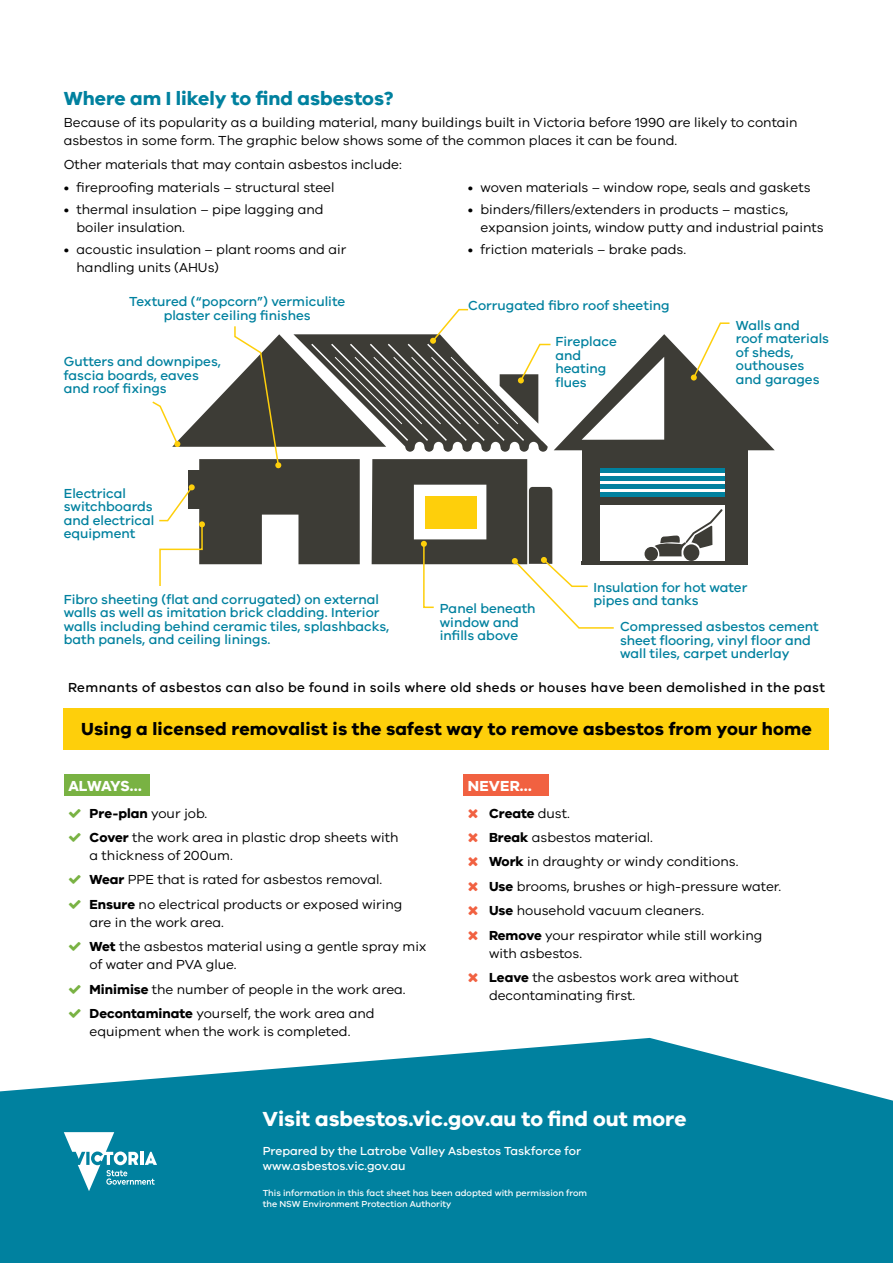
<style>
.page{position:relative;width:893px;height:1263px;background:#fff}
.page>*{position:absolute;margin:0;border:0;box-sizing:border-box;transform-origin:0 0}
.t1{font:700 21px "VIC";color:#fff}
.t2{font:700 19.5px "VIC";color:#00819f}
.t3{font:700 18px "VIC";letter-spacing:.01em;color:#000}
.t4{font:700 15px "VIC";letter-spacing:.01em;color:#fff}
.t5{font:13.5px/24.5px "VIC";color:#000}
.t6{font:500 13.5px/13.5px "VIC";color:#00819f}
.t7{font:500 13.5px "VIC";letter-spacing:.03em;color:#000}
.t8{font:500 12px/15px "VIC";color:#fff}
.t9{font:500 9px/10.5px "VIC";color:#fff}
.s1{font-weight:700}
</style>
<div class="page">
<div style="left:64px;top:774px;width:85px;height:22px;background:#79b243"></div>
<div style="left:463px;top:774px;width:86px;height:22px;background:#f16141"></div>
<svg style="left:0;top:1038px;width:893px;height:225px;background:#2091ab"></svg>
<svg style="left:64px;top:1132px;width:93px;height:59px"></svg>
<div style="left:64px;top:708px;width:765px;height:41px;background:#fecf0b"></div>
<svg style="left:152px;top:308px;width:623px;height:321px"></svg>
<h2 class="t2" style="left:64px;top:86px;width:331px">Where am I likely to find asbestos?</h2>
<p class="t5" style="left:64px;top:113px;width:735px;line-height:18px">Because of its popularity as a building material, many buildings built in Victoria before 1990 are likely to contain asbestos in some form. The graphic below shows some of the common places it can be found.</p>
<p class="t5" style="left:64px;top:152px;width:340px">Other materials that may contain asbestos include:</p>
<p class="t5" style="left:64px;top:174px;width:272px">• fireproofing materials – structural steel</p>
<p class="t5" style="left:77px;top:200px;width:249px;line-height:18px;text-indent:-13px">• thermal insulation – pipe lagging and boiler insulation.</p>
<p class="t5" style="left:77px;top:240px;width:271px;line-height:18px;text-indent:-13px">• acoustic insulation – plant rooms and air handling units (AHUs)</p>
<p class="t5" style="left:468px;top:175px;width:344px">• woven materials – window rope, seals and gaskets</p>
<p class="t5" style="left:480px;top:200px;width:345px;line-height:18px;text-indent:-13px">• binders/fillers/extenders in products – mastics, expansion joints, window putty and industrial paints</p>
<p class="t5" style="left:468px;top:237px;width:220px">• friction materials – brake pads.</p>
<p class="t6" style="left:129px;top:294px;width:218px;text-align:center">Textured (“popcorn”) vermiculite plaster ceiling finishes</p>
<p class="t6" style="left:468px;top:298px;width:203px">Corrugated fibro roof sheeting</p>
<p class="t6" style="left:64px;top:355px;width:159px">Gutters and downpipes, fascia boards, eaves and roof fixings</p>
<p class="t6" style="left:64px;top:486px;width:92px">Electrical switchboards and electrical equipment</p>
<p class="t6" style="left:555px;top:334px;width:63px">Fireplace and heating flues</p>
<p class="t6" style="left:736px;top:318px;width:95px">Walls and roof materials of sheds, outhouses and garages</p>
<p class="t6" style="left:64px;top:592px;width:327px">Fibro sheeting (flat and corrugated) on external walls as well as imitation brick cladding. Interior walls including behind ceramic tiles, splashbacks, bath panels, and ceiling linings.</p>
<p class="t6" style="left:440px;top:601px;width:97px">Panel beneath window and infills above</p>
<p class="t6" style="left:593px;top:580px;width:156px">Insulation for hot water pipes and tanks</p>
<p class="t6" style="left:620px;top:619px;width:200px">Compressed asbestos cement sheet flooring, vinyl floor and wall tiles, carpet underlay</p>
<p class="t7" style="left:68px;top:680px;width:758px">Remnants of asbestos can also be found in soils where old sheds or houses have been demolished in the past</p>
<h3 class="t3" style="left:81px;top:718px;width:732px">Using a licensed removalist is the safest way to remove asbestos from your home</h3>
<p class="t4" style="left:68px;top:777px;width:75px">ALWAYS…</p>
<p class="t5" style="left:90px;top:800px;width:310px"><span class="s1">Pre-plan</span> your job.<br><span class="s1">Cover</span> the work area in plastic drop sheets with</p>
<p class="t5" style="left:90px;top:843px;width:314px">a thickness of 200um.<br><span class="s1">Wear</span> PPE that is rated for asbestos removal.<br><span class="s1">Ensure</span> no electrical products or exposed wiring</p>
<p class="t5" style="left:90px;top:909px;width:339px">are in the work area.<br><span class="s1">Wet</span> the asbestos material using a gentle spray mix</p>
<p class="t5" style="left:90px;top:952px;width:318px">of water and PVA glue.<br><span class="s1">Minimise</span> the number of people in the work area.<br><span class="s1">Decontaminate</span> yourself, the work area and</p>
<p class="t5" style="left:90px;top:1019px;width:262px">equipment when the work is completed.</p>
<p class="t4" style="left:468px;top:777px;width:66px">NEVER…</p>
<p class="t5" style="left:489px;top:800px;width:294px"><span class="s1">Create</span> dust.<br><span class="s1">Break</span> asbestos material.<br><span class="s1">Work</span> in draughty or windy conditions.<br><span class="s1">Use</span> brooms, brushes or high-pressure water.<br><span class="s1">Use</span> household vacuum cleaners.<br><span class="s1">Remove</span> your respirator while still working</p>
<p class="t5" style="left:489px;top:940px;width:251px">with asbestos.<br><span class="s1">Leave</span> the asbestos work area without</p>
<p class="t5" style="left:489px;top:983px;width:148px">decontaminating first.</p>
<h1 class="t1" style="left:263px;top:1106px;width:425px">Visit asbestos.vic.gov.au to find out more</h1>
<p class="t8" style="left:263px;top:1143px;width:320px">Prepared by the Latrobe Valley Asbestos Taskforce for www.asbestos.vic.gov.au</p>
<p class="t9" style="left:263px;top:1187px;width:326px">This information in this fact sheet has been adopted with permission from the NSW Environment Protection Authority</p>
</div>
